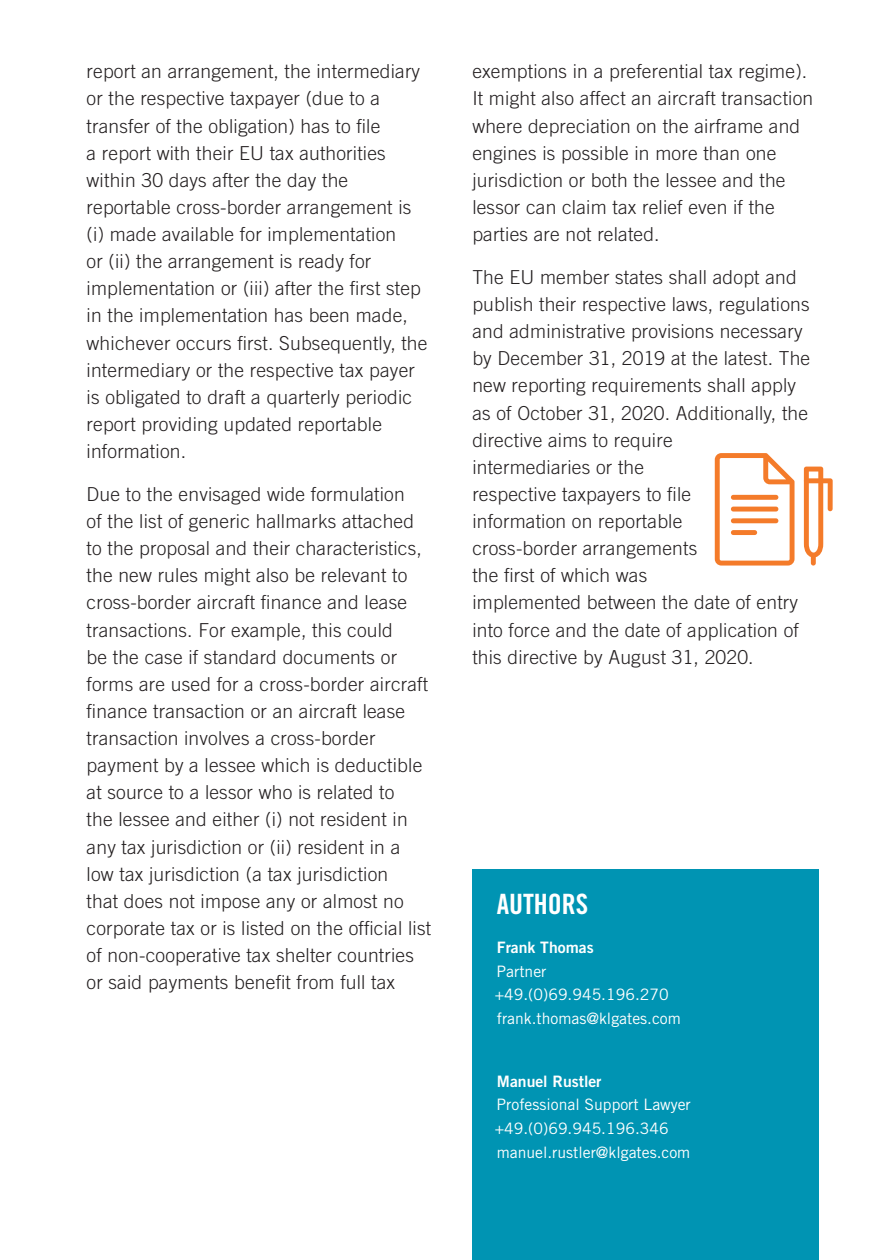
<style>
.page{position:relative;width:882px;height:1260px;background:#fff}
.page>*{position:absolute;margin:0;border:0;box-sizing:border-box;transform-origin:0 0}
.Authors_Title{font:28px "Trade Gothic LT Std Bd Cn 20";color:#fff}
.Main_Content{font:300 19.25px/27.1px "Trade Gothic LT Std";letter-spacing:.01em;color:#231f20}
.Details{font:15.75px/23.6px "Trade Gothic LT Std";color:#fff}
.s1{font-family:"Trade Gothic LT Std Bd 2"}
</style>
<div class="page">
<div style="left:472px;top:870px;width:347px;height:390px;background:#0094b3"></div>
<svg style="left:715px;top:453px;width:80px;height:113px"></svg>
<svg style="left:804px;top:467px;width:29px;height:99px"></svg>
<div style="left:731px;top:518px;width:47px;height:5px;background:#f47b2a;border-radius:2px"></div>
<div style="left:731px;top:507px;width:47px;height:5px;background:#f47b2a;border-radius:2px"></div>
<div style="left:731px;top:495px;width:47px;height:5px;background:#f47b2a;border-radius:2px"></div>
<p class="Main_Content" style="left:87px;top:58px;width:342px">report an arrangement, the intermediary or the respective taxpayer (due to a transfer of the obligation) has to file<br>a report with their EU tax authorities within 30 days after the day the reportable cross-border arrangement is (i) made available for implementation<br>or (ii) the arrangement is ready for implementation or (iii) after the first step in the implementation has been made, whichever occurs first. Subsequently, the intermediary or the respective tax payer is obligated to draft a quarterly periodic report providing updated reportable information.</p>
<p class="Main_Content" style="left:87px;top:480px;width:346px">Due to the envisaged wide formulation<br>of the list of generic hallmarks attached to the proposal and their characteristics, the new rules might also be relevant to cross-border aircraft finance and lease transactions. For example, this could<br>be the case if standard documents or forms are used for a cross-border aircraft finance transaction or an aircraft lease transaction involves a cross-border payment by a lessee which is deductible at source to a lessor who is related to<br>the lessee and either (i) not resident in any tax jurisdiction or (ii) resident in a low tax jurisdiction (a tax jurisdiction<br>that does not impose any or almost no corporate tax or is listed on the official list of non-cooperative tax shelter countries or said payments benefit from full tax</p>
<p class="Main_Content" style="left:472px;top:58px;width:342px">exemptions in a preferential tax regime).<br>It might also affect an aircraft transaction where depreciation on the airframe and engines is possible in more than one jurisdiction or both the lessee and the lessor can claim tax relief even if the parties are not related.</p>
<p class="Main_Content" style="left:472px;top:263px;width:339px">The EU member states shall adopt and publish their respective laws, regulations and administrative provisions necessary by December 31, 2019 at the latest. The new reporting requirements shall apply as of October 31, 2020. Additionally, the directive aims to require<br>intermediaries or the<br>respective taxpayers to file<br>information on reportable<br>cross-border arrangements<br>the first of which was<br>implemented between the date of entry into force and the date of application of this directive by August 31, 2020.</p>
<p class="Authors_Title" style="left:497px;top:887px;width:93px">AUTHORS</p>
<p class="Details" style="left:495px;top:935px;width:188px"><span class="s1">Frank Thomas<br></span>Partner +49.(0)69.945.196.270 frank.thomas@klgates.com</p>
<p class="Details" style="left:495px;top:1069px;width:198px"><span class="s1">Manuel Rustler<br></span>Professional Support Lawyer +49.(0)69.945.196.346 manuel.rustler@klgates.com</p>
</div>
